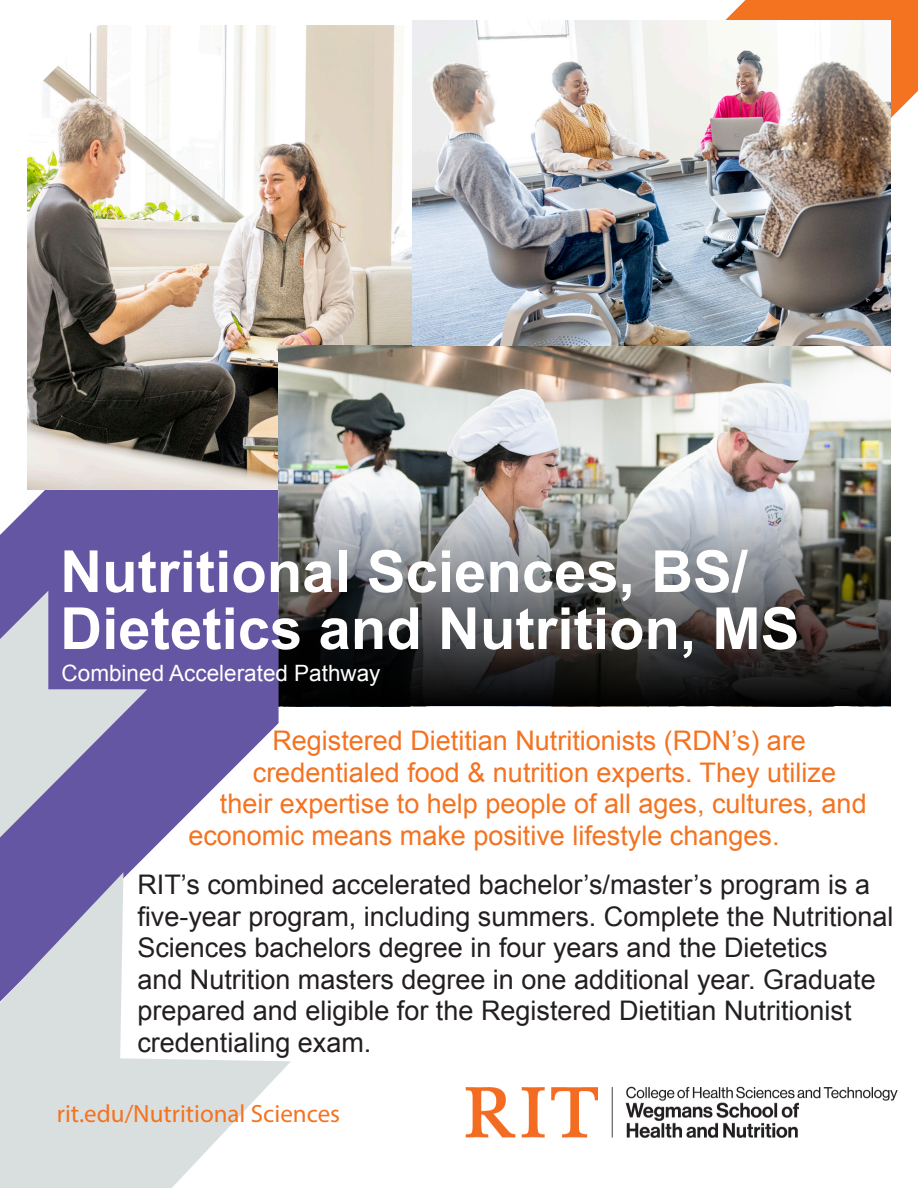
<style>
.page{position:relative;width:918px;height:1188px;background:#fff}
.page>*{position:absolute;margin:0;border:0;box-sizing:border-box;transform-origin:0 0}
.t1{font:700 58.05px/57px "Arial";color:#fff}
.t2{font:27px/31.5px "Arial";color:#231f20}
.t3{font:27px "Arial";color:#f47321}
.t4{font:25.05px "Myriad Pro";color:#f47321}
.t5{font:22.5px "Arial";color:#fff}
</style>
<div class="page">
<img style="left:27px;top:26px;width:386px;height:261px">
<img style="left:27px;top:287px;width:864px;height:419px">
<svg style="left:0;top:490px;width:279px;height:382px;fill:#6556a4"></svg>
<svg style="left:0;top:591px;width:147px;height:246px;background:#948dbb"></svg>
<svg style="left:725px;top:0;width:193px;height:118px;background:#f47f34"></svg>
<svg style="left:27px;top:25px;width:73px;height:75px"></svg>
<svg style="left:0;top:872px;width:291px;height:316px;fill:#d9dfdf"></svg>
<img style="left:413px;top:20px;width:478px;height:326px">
<img style="left:465px;top:1086px;width:433px;height:52px">
<p class="t1" style="left:60px;top:545px;width:741px">Nutritional Sciences, BS/<br>Dietetics and Nutrition, MS</p>
<p class="t5" style="left:62px;top:658px;width:320px">Combined Accelerated Pathway</p>
<p class="t3" style="left:272px;top:723px;width:535px">Registered Dietitian Nutritionists (RDN’s) are</p>
<p class="t3" style="left:253px;top:754px;width:585px">credentialed food &amp; nutrition experts. They utilize</p>
<p class="t3" style="left:220px;top:786px;width:648px">their expertise to help people of all ages, cultures, and</p>
<p class="t3" style="left:188px;top:817px;width:593px">economic means make positive lifestyle changes.</p>
<p class="t2" style="left:137px;top:869px;width:758px">RIT’s combined accelerated bachelor’s/master’s program is a five-year program, including summers. Complete the Nutritional Sciences bachelors degree in four years and the Dietetics<br>and Nutrition masters degree in one additional year. Graduate prepared and eligible for the Registered Dietitian Nutritionist credentialing exam.</p>
<p class="t4" style="left:57px;top:1098px;width:285px">rit.edu/Nutritional Sciences</p>
</div>
